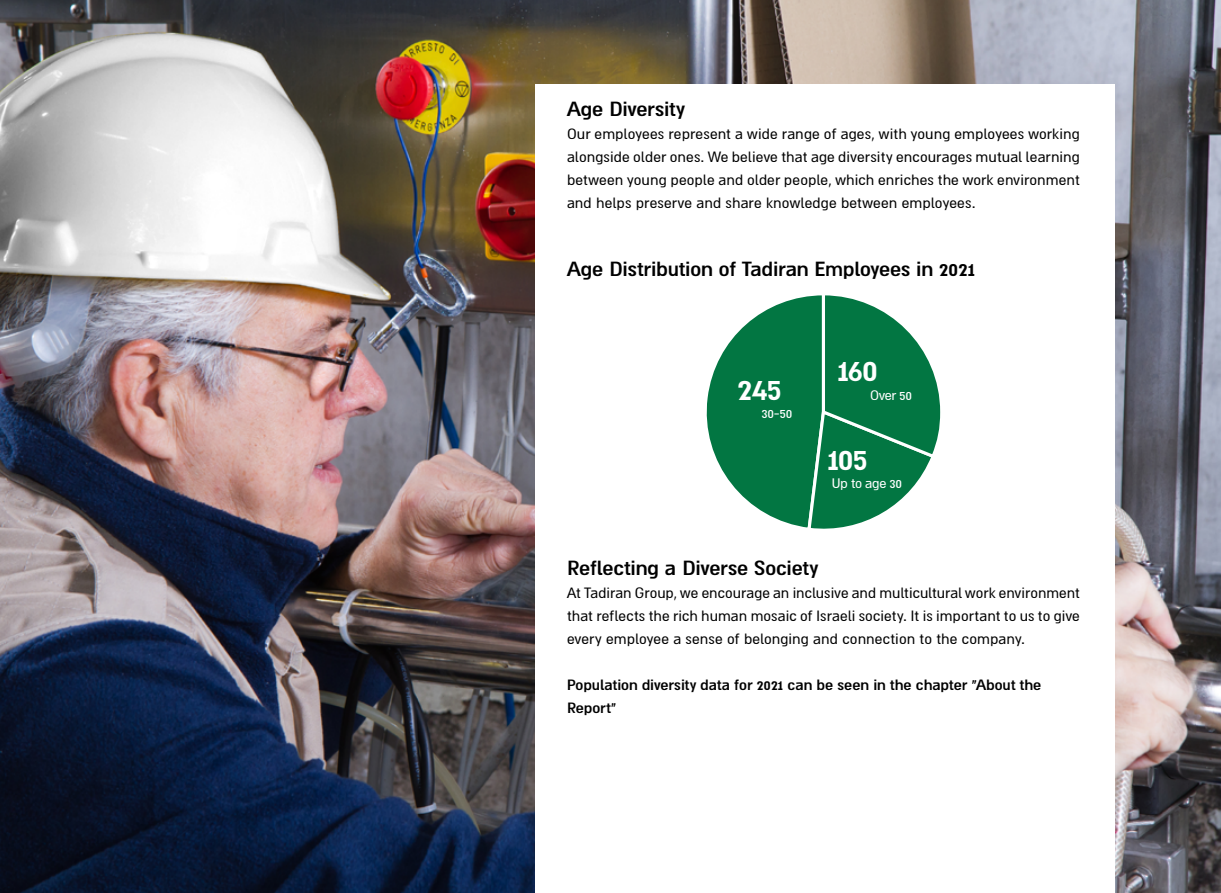
<style>
.page{position:relative;width:1221px;height:893px;background:#fff}
.page>*{position:absolute;margin:0;border:0;box-sizing:border-box;transform-origin:0 0}
.t1{font:700 36.75px "Almoni DLAAA";letter-spacing:-.035em;color:#fff}
.t2{font:700 22.95px "Almoni DLAAA";letter-spacing:-.005em;color:#000}
.t3{font:16.8px/23px "Almoni DLAAA";letter-spacing:.005em;color:#000;text-align:justify}
.t4{font:700 16.8px/23px "Almoni DLAAA";color:#000}
.t5{font:15.45px "Almoni DLAAA";letter-spacing:-.015em;color:#fff}
</style>
<div class="page">
<img style="left:0;top:0;width:1220px;height:893px">
<div style="left:535px;top:85px;width:579px;height:808px;background:#fff"></div>
<svg style="left:706px;top:295px;width:235px;height:234px"></svg>
<h3 class="t2" style="left:567px;top:97px;width:119px">Age Diversity</h3>
<p class="t3" style="left:567px;top:122px;width:514px">Our employees represent a wide range of ages, with young employees working alongside older ones. We believe that age diversity encourages mutual learning between young people and older people, which enriches the work environment and helps preserve and share knowledge between employees.</p>
<h3 class="t2" style="left:567px;top:257px;width:409px">Age Distribution of Tadiran Employees in 2021</h3>
<p class="t1" style="left:737px;top:369px;width:46px">245</p>
<p class="t5" style="left:761px;top:406px;width:33px">30-50</p>
<p class="t1" style="left:837px;top:350px;width:42px">160</p>
<p class="t5" style="left:870px;top:387px;width:44px">Over 50</p>
<p class="t1" style="left:827px;top:439px;width:42px">105</p>
<p class="t5" style="left:831px;top:476px;width:72px">Up to age 30</p>
<h3 class="t2" style="left:567px;top:556px;width:252px">Reflecting a Diverse Society</h3>
<p class="t3" style="left:567px;top:581px;width:514px">At Tadiran Group, we encourage an inclusive and multicultural work environment that reflects the rich human mosaic of Israeli society. It is important to us to give every employee a sense of belonging and connection to the company.</p>
<p class="t4" style="left:567px;top:673px;width:475px">Population diversity data for 2021 can be seen in the chapter "About the<br>Report"</p>
</div>
